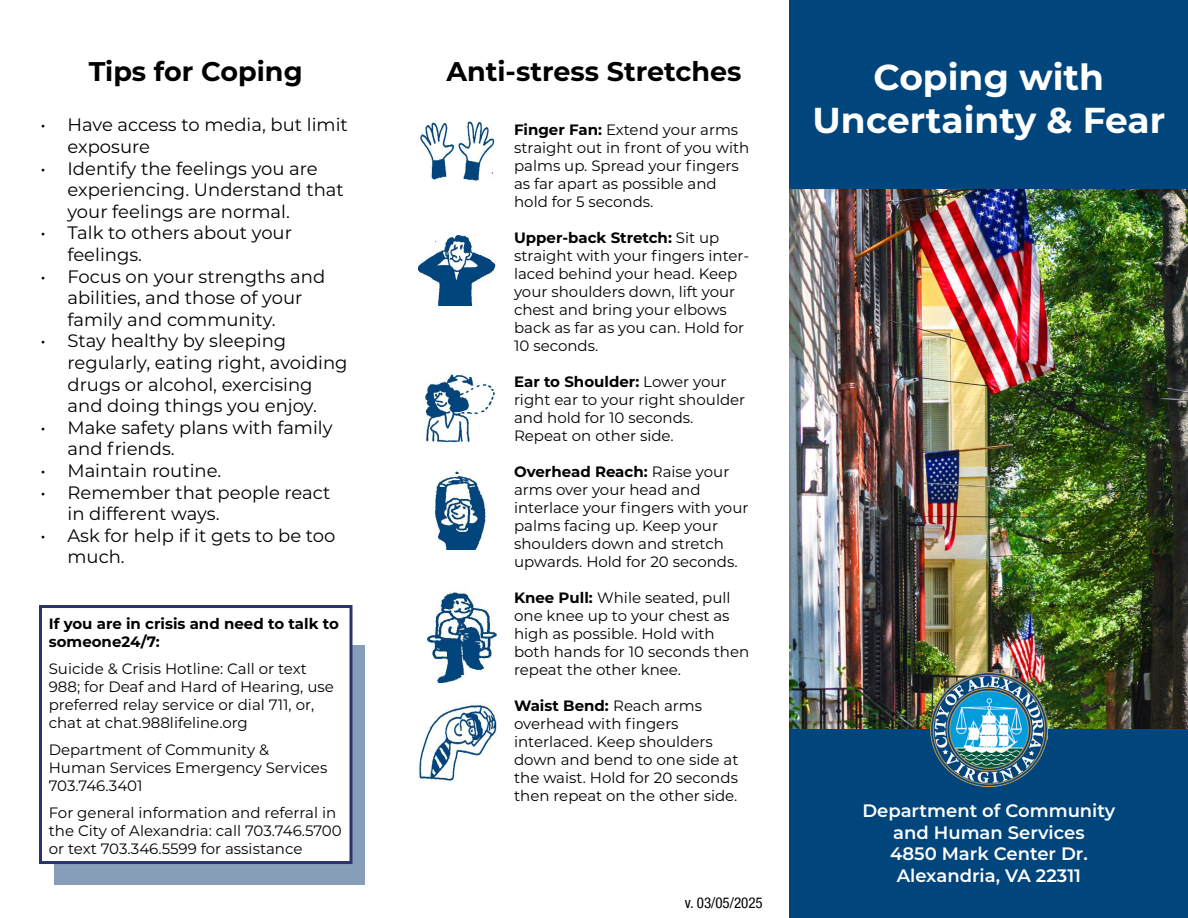
<style>
.page{position:relative;width:1188px;height:918px;background:#fff}
.page>*{position:absolute;margin:0;border:0;box-sizing:border-box;transform-origin:0 0}
.t1{font:700 36px/43.2px "Montserrat";color:#fff;text-align:center}
.t2{font:700 27px "Montserrat";color:#000}
.t3{font:18px/21.6px "Montserrat";color:#000}
.t4{font:600 18px/21.6px "Montserrat";color:#fff;text-align:center}
.t5{font:15px/18px "Montserrat";color:#000}
.t6{font:700 15px/18px "Montserrat";color:#000}
.t7{font:condensed 15px "Helvetica Neue LT Com";color:#000}
.s1{font-weight:700}
</style>
<div class="page">
<div style="left:54px;top:645px;width:310px;height:240px;background:#869eb7"></div>
<img style="left:790px;top:189px;width:398px;height:540px">
<div style="left:790px;top:729px;width:398px;height:189px;background:#00457c"></div>
<img style="left:930px;top:673px;width:117px;height:113px">
<div style="left:790px;top:0;width:398px;height:189px;background:#00457c"></div>
<div style="left:40px;top:607px;width:311px;height:256px;background:#fff"></div>
<div style="left:39px;top:605px;width:313px;height:259px;border:3px solid #283370"></div>
<img style="left:419px;top:120px;width:76px;height:61px">
<img style="left:418px;top:234px;width:78px;height:72px">
<img style="left:425px;top:374px;width:70px;height:69px">
<img style="left:435px;top:470px;width:51px;height:79px">
<img style="left:425px;top:592px;width:72px;height:91px">
<img style="left:419px;top:704px;width:78px;height:77px">
<h2 class="t2" style="left:89px;top:52px;width:215px">Tips for Coping</h2>
<h2 class="t2" style="left:446px;top:52px;width:297px">Anti-stress Stretches</h2>
<p class="t3" style="left:68px;top:113px;width:282px;text-indent:-27px">• Have access to media, but limit exposure</p>
<p class="t3" style="left:68px;top:157px;width:278px;text-indent:-27px">• Identify the feelings you are experiencing. Understand that your feelings are normal.</p>
<p class="t3" style="left:68px;top:221px;width:226px;text-indent:-27px">• Talk to others about your feelings.</p>
<p class="t3" style="left:68px;top:265px;width:259px;text-indent:-27px">• Focus on your strengths and abilities, and those of your family and community.</p>
<p class="t3" style="left:68px;top:329px;width:282px;text-indent:-27px">• Stay healthy by sleeping regularly, eating right, avoiding drugs or alcohol, exercising and doing things you enjoy.</p>
<p class="t3" style="left:68px;top:416px;width:266px;text-indent:-27px">• Make safety plans with family and friends.</p>
<p class="t3" style="left:40px;top:459px;width:182px">• Maintain routine.</p>
<p class="t3" style="left:68px;top:481px;width:264px;text-indent:-27px">• Remember that people react in different ways.</p>
<p class="t3" style="left:68px;top:524px;width:270px;text-indent:-27px">• Ask for help if it gets to be too much.</p>
<p class="t5" style="left:514px;top:120px;width:237px"><span class="s1">Finger Fan:</span> Extend your arms straight out in front of you with palms up. Spread your fingers as far apart as possible and hold for 5 seconds.</p>
<p class="t5" style="left:514px;top:228px;width:237px"><span class="s1">Upper-back Stretch:</span> Sit up straight with your fingers inter&shy;laced behind your head. Keep your shoulders down, lift your chest and bring your elbows back as far as you can. Hold for<br>10 seconds.</p>
<p class="t5" style="left:514px;top:372px;width:233px"><span class="s1">Ear to Shoulder:</span> Lower your right ear to your right shoulder and hold for 10 seconds.<br>Repeat on other side.</p>
<p class="t5" style="left:514px;top:462px;width:236px"><span class="s1">Overhead Reach:</span> Raise your arms over your head and interlace your fingers with your palms facing up. Keep your shoulders down and stretch upwards. Hold for 20 seconds.</p>
<p class="t5" style="left:514px;top:588px;width:237px"><span class="s1">Knee Pull:</span> While seated, pull one knee up to your chest as high as possible. Hold with both hands for 10 seconds then repeat the other knee.</p>
<p class="t5" style="left:514px;top:696px;width:226px"><span class="s1">Waist Bend:</span> Reach arms overhead with fingers interlaced. Keep shoulders down and bend to one side at the waist. Hold for 20 seconds then repeat on the other side.</p>
<p class="t6" style="left:49px;top:614px;width:292px">If you are in crisis and need to talk to someone24/7:</p>
<p class="t5" style="left:49px;top:659px;width:287px">Suicide &amp; Crisis Hotline: Call or text 988; for Deaf and Hard of Hearing, use preferred relay service or dial 711, or, chat at chat.988lifeline.org</p>
<p class="t5" style="left:49px;top:740px;width:280px">Department of Community &amp;<br>Human Services Emergency Services<br>703.746.3401</p>
<p class="t5" style="left:49px;top:803px;width:295px">For general information and referral in the City of Alexandria: call 703.746.5700 or text 703.346.5599 for assistance</p>
<p class="t7" style="left:685px;top:894px;width:79px">v. 03/05/2025</p>
<h1 class="t1" style="left:813px;top:54px;width:354px">Coping with<br>Uncertainty &amp; Fear</h1>
<p class="t4" style="left:862px;top:799px;width:254px">Department of Community and Human Services<br>4850 Mark Center Dr.<br>Alexandria, VA 22311</p>
</div>
